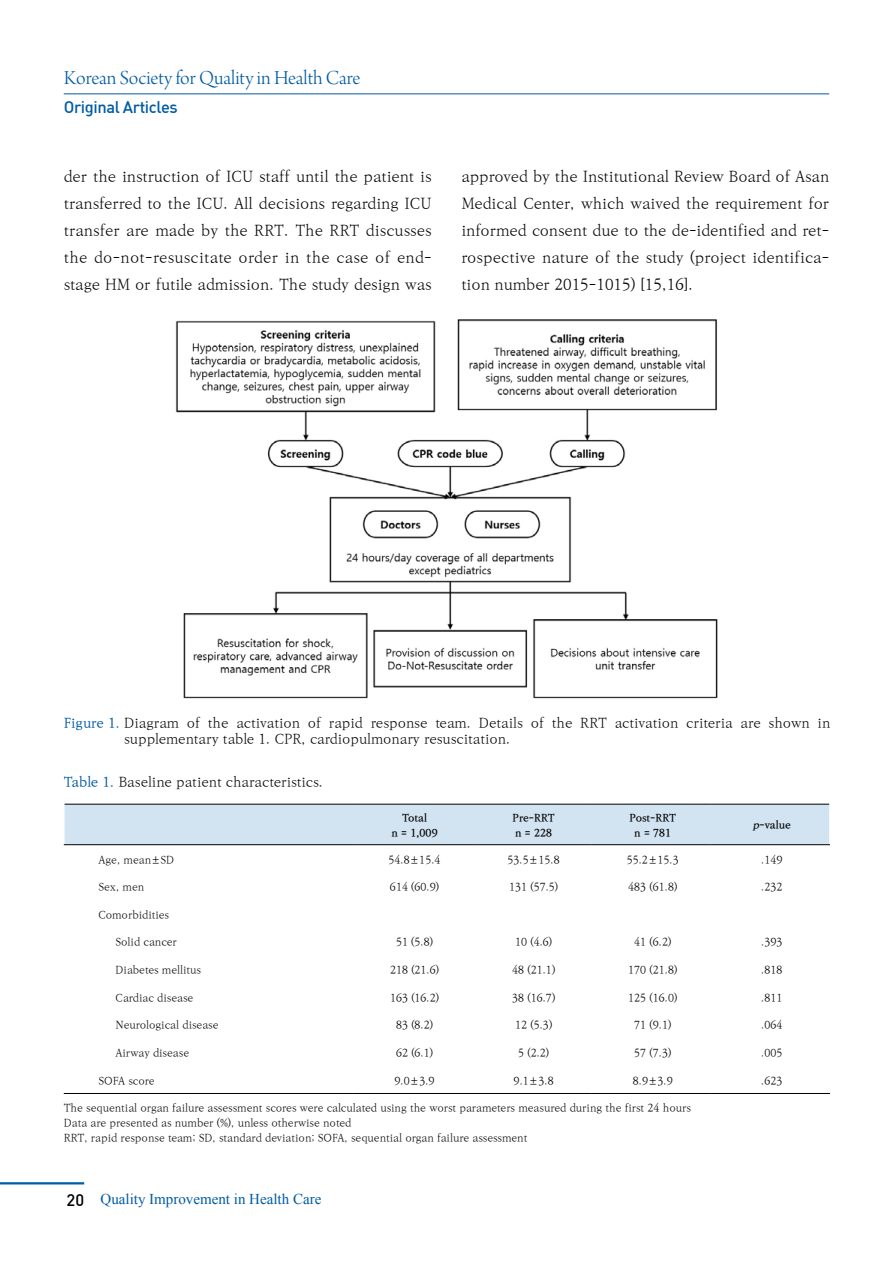
<style>
.page{position:relative;width:893px;height:1263px;background:#fff}
.page>*{position:absolute;margin:0;border:0;box-sizing:border-box;transform-origin:0 0}
.t1{font:21px "Arno Pro Light Display";color:#005ba4}
.t2{font:16.5px "Dinmed";letter-spacing:-.025em;color:#005ba4}
.t3{font:15px/27px "Ko Pub Batang PL";color:#000;text-align:justify}
.t4{font:15px "Times New Roman";color:#005ba4}
.t5{font:13.5px/16.2px "Ko Pub Batang PL";color:#000}
.t6{font:10.5px/15px "Ko Pub Batang PL";color:#000}
.t7{font:10.5px/15.6px "Ko Pub Batang PB";color:#000;text-align:center}
.s1{font-family:"Ko Pub Batang PM";color:#005ba4}
.s2{font-style:italic}
.s3{font-family:"Dinmed";font-size:16.5px;color:#000}
</style>
<div class="page">
<hr style="left:0;top:1182px;width:84px;height:2px;background:#005ba4">
<hr style="left:64px;top:93px;width:765px;height:1px;background:#005ba4">
<div style="left:64px;top:804px;width:765px;height:42px;background:#d2e3f1"></div>
<hr style="left:65px;top:804px;width:288px;height:1px;background:#000">
<hr style="left:353px;top:804px;width:119px;height:1px;background:#000">
<hr style="left:472px;top:804px;width:119px;height:1px;background:#000">
<hr style="left:591px;top:804px;width:119px;height:1px;background:#000">
<hr style="left:710px;top:804px;width:119px;height:1px;background:#000">
<hr style="left:64px;top:844px;width:289px;height:1px;background:#000">
<hr style="left:353px;top:844px;width:119px;height:1px;background:#000">
<hr style="left:472px;top:844px;width:119px;height:1px;background:#000">
<hr style="left:591px;top:844px;width:119px;height:1px;background:#000">
<hr style="left:710px;top:844px;width:120px;height:1px;background:#000">
<hr style="left:64px;top:1093px;width:289px;height:1px;background:#000">
<hr style="left:353px;top:1093px;width:119px;height:1px;background:#000">
<hr style="left:472px;top:1093px;width:119px;height:1px;background:#000">
<hr style="left:591px;top:1093px;width:119px;height:1px;background:#000">
<hr style="left:710px;top:1093px;width:120px;height:1px;background:#000">
<img style="left:175px;top:319px;width:543px;height:380px">
<h1 class="t1" style="left:64px;top:66px;width:298px">Korean Society for Quality in Health Care</h1>
<h2 class="t2" style="left:64px;top:96px;width:116px">Original Articles</h2>
<p class="t3" style="left:64px;top:164px;width:369px">der the instruction of ICU staff until the patient is transferred to the ICU. All decisions regarding ICU transfer are made by the RRT. The RRT discusses the do-not-resuscitate order in the case of end&shy;stage HM or futile admission. The study design was</p>
<p class="t3" style="left:461px;top:164px;width:369px">approved by the Institutional Review Board of Asan Medical Center, which waived the requirement for informed consent due to the de-identified and ret&shy;rospective nature of the study (project identifica&shy;tion number 2015-1015) [15,16].</p>
<p class="t5" style="left:124px;top:715px;width:708px;text-indent:-60px"><span class="s1">Figure 1.</span> Diagram of the activation of rapid response team. Details of the RRT activation criteria are shown in supplementary table 1. CPR, cardiopulmonary resuscitation.</p>
<p class="t5" style="left:64px;top:774px;width:261px"><span class="s1">Table 1.</span> Baseline patient characteristics.</p>
<p class="t7" style="left:391px;top:810px;width:48px">Total<br>n = 1,009</p>
<p class="t7" style="left:513px;top:810px;width:44px;text-align:left">Pre-RRT n = 228</p>
<p class="t7" style="left:629px;top:810px;width:48px">Post-RRT n = 781</p>
<p class="t7" style="left:753px;top:818px;width:40px"><span class="s2">p</span>-value</p>
<p class="t6" style="left:99px;top:852px;width:77px">Age, mean±SD</p>
<p class="t6" style="left:389px;top:852px;width:54px">54.8±15.4</p>
<p class="t6" style="left:508px;top:852px;width:54px">53.5±15.8</p>
<p class="t6" style="left:627px;top:852px;width:54px">55.2±15.3</p>
<p class="t6" style="left:761px;top:852px;width:23px">.149</p>
<p class="t6" style="left:99px;top:880px;width:47px">Sex, men</p>
<p class="t6" style="left:390px;top:880px;width:51px">614 (60.9)</p>
<p class="t6" style="left:509px;top:880px;width:51px">131 (57.5)</p>
<p class="t6" style="left:628px;top:880px;width:51px">483 (61.8)</p>
<p class="t6" style="left:761px;top:880px;width:23px">.232</p>
<p class="t6" style="left:99px;top:907px;width:72px">Comorbidities</p>
<p class="t6" style="left:116px;top:935px;width:63px">Solid cancer</p>
<p class="t6" style="left:396px;top:935px;width:39px">51 (5.8)</p>
<p class="t6" style="left:515px;top:935px;width:39px">10 (4.6)</p>
<p class="t6" style="left:634px;top:935px;width:39px">41 (6.2)</p>
<p class="t6" style="left:761px;top:935px;width:23px">.393</p>
<p class="t6" style="left:116px;top:963px;width:87px">Diabetes mellitus</p>
<p class="t6" style="left:390px;top:963px;width:51px">218 (21.6)</p>
<p class="t6" style="left:512px;top:963px;width:45px">48 (21.1)</p>
<p class="t6" style="left:628px;top:963px;width:51px">170 (21.8)</p>
<p class="t6" style="left:761px;top:963px;width:23px">.818</p>
<p class="t6" style="left:116px;top:990px;width:79px">Cardiac disease</p>
<p class="t6" style="left:390px;top:990px;width:51px">163 (16.2)</p>
<p class="t6" style="left:512px;top:990px;width:45px">38 (16.7)</p>
<p class="t6" style="left:628px;top:990px;width:51px">125 (16.0)</p>
<p class="t6" style="left:761px;top:990px;width:23px">.811</p>
<p class="t6" style="left:116px;top:1018px;width:104px">Neurological disease</p>
<p class="t6" style="left:396px;top:1018px;width:39px">83 (8.2)</p>
<p class="t6" style="left:515px;top:1018px;width:39px">12 (5.3)</p>
<p class="t6" style="left:634px;top:1018px;width:39px">71 (9.1)</p>
<p class="t6" style="left:761px;top:1018px;width:23px">.064</p>
<p class="t6" style="left:116px;top:1045px;width:75px">Airway disease</p>
<p class="t6" style="left:396px;top:1045px;width:39px">62 (6.1)</p>
<p class="t6" style="left:518px;top:1045px;width:33px">5 (2.2)</p>
<p class="t6" style="left:634px;top:1045px;width:39px">57 (7.3)</p>
<p class="t6" style="left:761px;top:1045px;width:23px">.005</p>
<p class="t6" style="left:99px;top:1073px;width:57px">SOFA score</p>
<p class="t6" style="left:395px;top:1073px;width:42px">9.0±3.9</p>
<p class="t6" style="left:514px;top:1073px;width:42px">9.1±3.8</p>
<p class="t6" style="left:633px;top:1073px;width:42px">8.9±3.9</p>
<p class="t6" style="left:761px;top:1073px;width:23px">.623</p>
<p class="t6" style="left:64px;top:1101px;width:629px">The sequential organ failure assessment scores were calculated using the worst parameters measured during the first 24 hours<br>Data are presented as number (%), unless otherwise noted<br>RRT, rapid response team; SD, standard deviation; SOFA, sequential organ failure assessment</p>
<h3 class="t4" style="left:67px;top:1189px;width:256px"><span class="s3">20</span> Quality Improvement in Health Care</h3>
</div>
